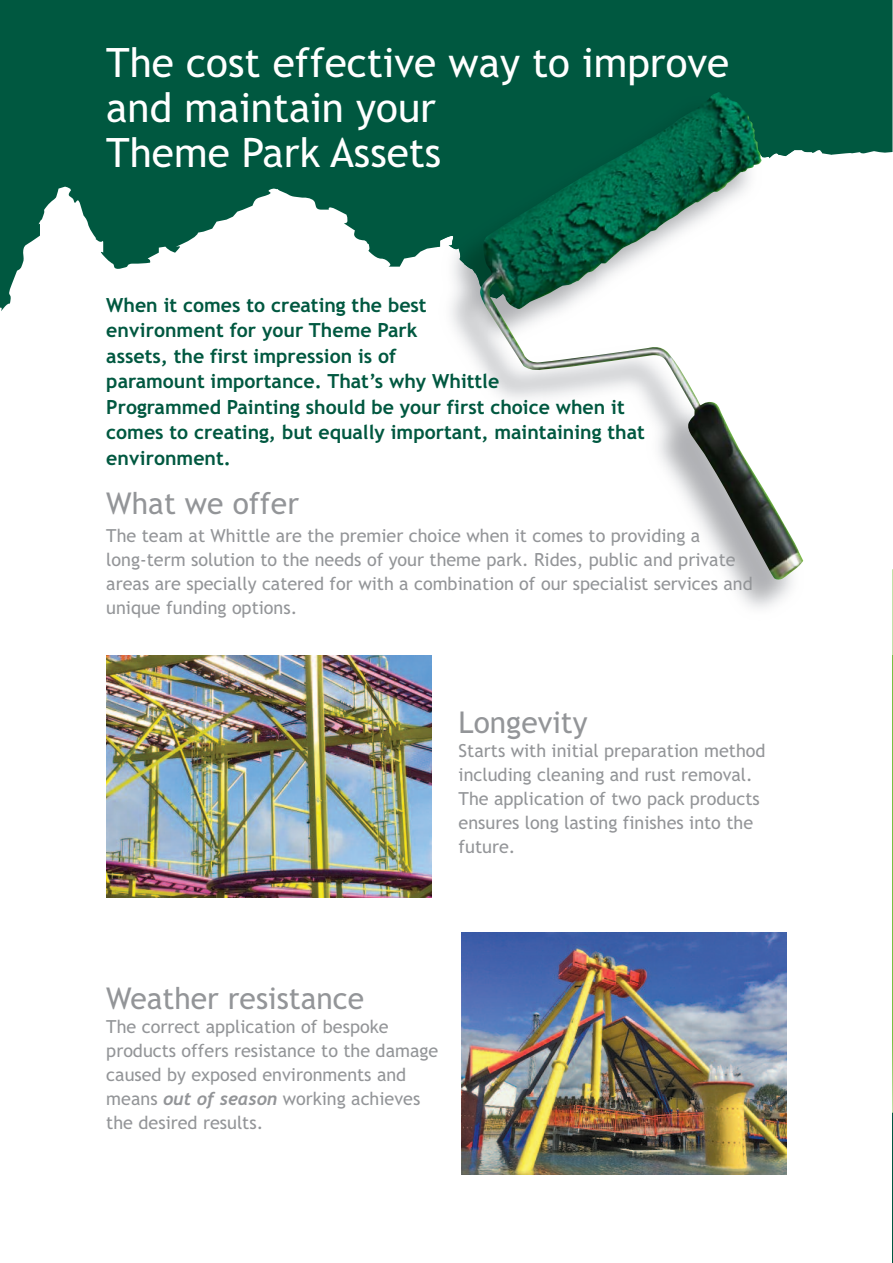
<style>
.page{position:relative;width:893px;height:1263px;background:#fff}
.page>*{position:absolute;margin:0;border:0;box-sizing:border-box;transform-origin:0 0}
.t1{font:40.5px/45px "Trebuchet MS";color:#fff}
.t2{font:30px "Trebuchet MS";color:#939598}
.t3{font:700 19.5px/25.5px "Trebuchet MS";color:#005840}
.t4{font:18px/24px "Trebuchet MS";color:#939598}
.s1{font-family:"Trebuchet";font-weight:700;font-style:italic}
</style>
<div class="page">
<svg style="left:892px;top:569px;width:1px;height:86px"></svg>
<hr style="left:892px;top:655px;width:1px;height:608px;background:#79c142">
<svg style="left:0;top:0;width:892px;height:311px;fill:#005840"></svg>
<img style="left:436px;top:299px;width:44px;height:69px">
<img style="left:436px;top:88px;width:372px;height:211px">
<img style="left:480px;top:91px;width:323px;height:489px">
<svg style="left:892px;top:1052px;width:1px;height:211px"></svg>
<img style="left:106px;top:655px;width:326px;height:243px">
<img style="left:461px;top:932px;width:326px;height:242px">
<h1 class="t1" style="left:106px;top:40px;width:624px">The cost effective way to improve and maintain your<br>Theme Park Assets</h1>
<p class="t3" style="left:106px;top:292px;width:540px">When it comes to creating the best<br>environment for your Theme Park<br>assets, the first impression is of<br>paramount importance. That’s why Whittle<br>Programmed Painting should be your first choice when it comes to creating, but equally important, maintaining that environment.</p>
<h2 class="t2" style="left:106px;top:486px;width:194px">What we offer</h2>
<p class="t4" style="left:106px;top:524px;width:648px">The team at Whittle are the premier choice when it comes to providing a long-term solution to the needs of your theme park. Rides, public and private areas are specially catered for with a combination of our specialist services and unique funding options.</p>
<h2 class="t2" style="left:459px;top:705px;width:131px">Longevity</h2>
<p class="t4" style="left:459px;top:739px;width:308px">Starts with initial preparation method including cleaning and rust removal.<br>The application of two pack products ensures long lasting finishes into the future.</p>
<h2 class="t2" style="left:106px;top:981px;width:259px">Weather resistance</h2>
<p class="t4" style="left:106px;top:1015px;width:334px">The correct application of bespoke products offers resistance to the damage caused by exposed environments and means <span class="s1">out of season</span> working achieves the desired results.</p>
</div>
